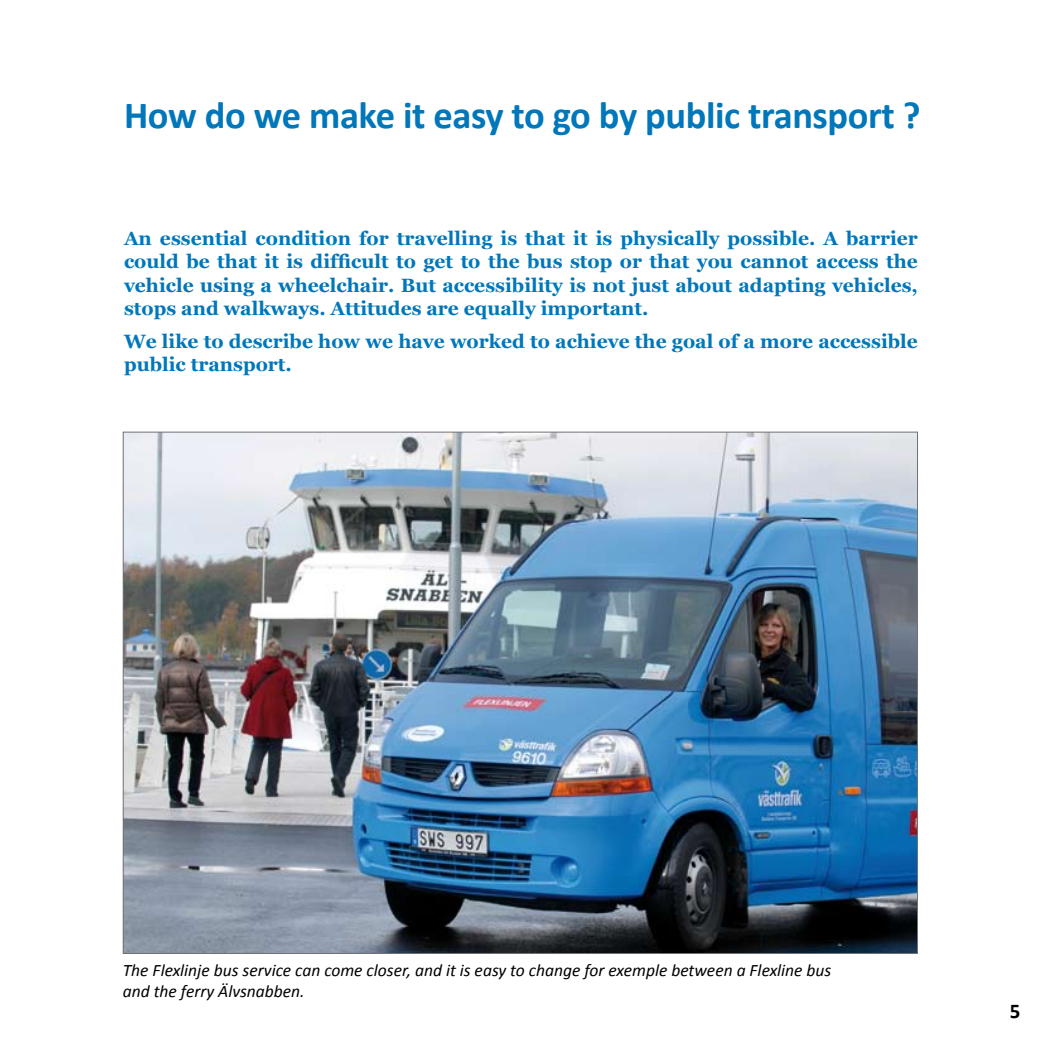
<style>
.page{position:relative;width:1042px;height:1042px;background:#fff}
.page>*{position:absolute;margin:0;border:0;box-sizing:border-box;transform-origin:0 0}
.t1{font:700 38.5px "Calibri";letter-spacing:-.01em;color:#0077ba}
.t2{font:700 21px "Calibri";color:#000}
.t3{font:700 19.25px/23.1px "Georgia";color:#0077ba;text-align:justify}
.t4{font:italic 17.5px/21px "Calibri";color:#000}
</style>
<div class="page">
<img style="left:125px;top:434px;width:791px;height:518px">
<h1 class="t1" style="left:124px;top:91px;width:798px">How do we make it easy to go by public transport ?</h1>
<p class="t3" style="left:124px;top:227px;width:795px">An essential condition for travelling is that it is physically possible. A barrier could be that it is difficult to get to the bus stop or that you cannot access the vehicle using a wheelchair. But accessibility is not just about adapting vehicles, stops and walkways. Attitudes are equally important.</p>
<p class="t3" style="left:124px;top:329px;width:795px">We like to describe how we have worked to achieve the goal of a more accessible public transport.</p>
<p class="t4" style="left:123px;top:959px;width:710px">The Flexlinje bus service can come closer, and it is easy to change for exemple between a Flexline bus and the ferry Älvsnabben.</p>
<p class="t2" style="left:1010px;top:998px;width:12px">5</p>
</div>
